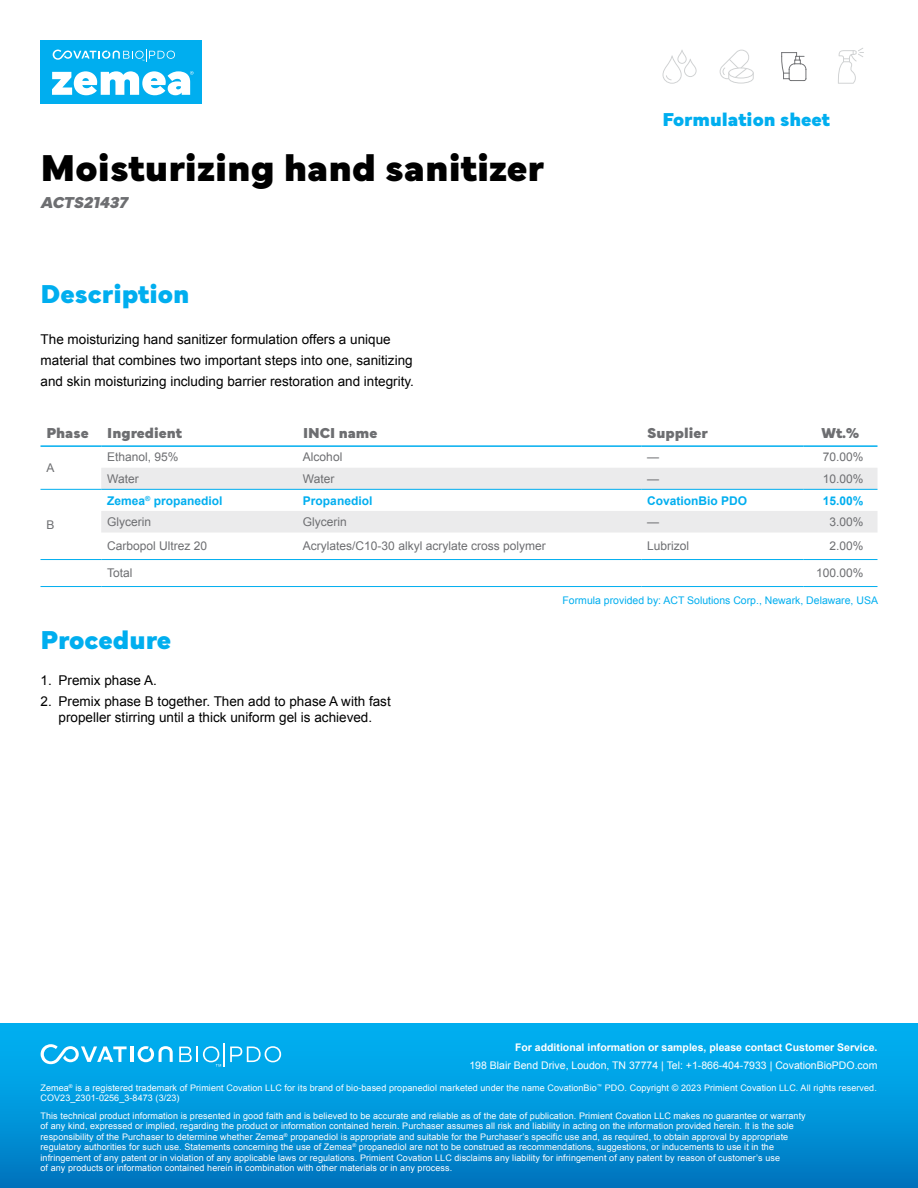
<style>
.page{position:relative;width:918px;height:1188px;background:#fff}
.page>*{position:absolute;margin:0;border:0;box-sizing:border-box;transform-origin:0 0}
.t1{font:900 39px "Mundial";color:#000}
.t2{font:900 27px "Mundial";color:#00aeef}
.t3{font:900 19.5px "Mundial";color:#00aeef}
.t4{font:italic 900 16.5px "Mundial";color:#6d6e71}
.t5{font:900 15px "Mundial";color:#6d6e71}
.t6{font:13.5px/21px "Arial";color:#000}
.t7{font:12px "Arial";color:#6d6e71}
.t8{font:700 12px "Arial";color:#00aeef}
.t9{font:10.5px "Arial";color:#fff}
.t10{font:700 10.5px "Arial";color:#fff}
.t11{font:10.5px "Arial";color:#00aeef}
.t12{font:9px/10.5px "Arial";letter-spacing:.01em;color:#fff}
</style>
<div class="page">
<svg style="left:720px;top:50px;width:34px;height:34px"></svg>
<svg style="left:781px;top:52px;width:25px;height:29px"></svg>
<svg style="left:663px;top:50px;width:34px;height:34px"></svg>
<div style="left:41px;top:40px;width:161px;height:64px;background:#00aeef"></div>
<svg style="left:53px;top:49px;width:122px;height:12px"></svg>
<svg style="left:52px;top:71px;width:142px;height:24px"></svg>
<svg style="left:838px;top:48px;width:26px;height:36px"></svg>
<div style="left:0;top:1024px;width:918px;height:164px;background:linear-gradient(to bottom,#00b6f6,#0078c1)"></div>
<svg style="left:41px;top:1044px;width:86px;height:20px"></svg>
<hr style="left:130px;top:1046px;width:3px;height:16px;background:#fff">
<svg style="left:138px;top:1046px;width:35px;height:16px"></svg>
<svg style="left:179px;top:1043px;width:102px;height:24px;background:#30b9ef"></svg>
<div style="left:101px;top:468px;width:777px;height:21px;background:#ebebec"></div>
<div style="left:101px;top:511px;width:777px;height:22px;background:#ebebec"></div>
<hr style="left:40px;top:445px;width:61px;height:2px;background:#00aeef">
<hr style="left:101px;top:445px;width:196px;height:2px;background:#00aeef">
<hr style="left:297px;top:445px;width:344px;height:2px;background:#00aeef">
<hr style="left:641px;top:445px;width:162px;height:2px;background:#00aeef">
<hr style="left:803px;top:445px;width:75px;height:2px;background:#00aeef">
<hr style="left:40px;top:489px;width:61px;height:1px;background:#00aeef">
<hr style="left:101px;top:489px;width:196px;height:1px;background:#00aeef">
<hr style="left:297px;top:489px;width:344px;height:1px;background:#00aeef">
<hr style="left:641px;top:489px;width:162px;height:1px;background:#00aeef">
<hr style="left:803px;top:489px;width:75px;height:1px;background:#00aeef">
<hr style="left:40px;top:559px;width:61px;height:1px;background:#00aeef">
<hr style="left:40px;top:586px;width:61px;height:1px;background:#00aeef">
<hr style="left:101px;top:559px;width:196px;height:1px;background:#00aeef">
<hr style="left:297px;top:559px;width:344px;height:1px;background:#00aeef">
<hr style="left:641px;top:559px;width:162px;height:1px;background:#00aeef">
<hr style="left:101px;top:586px;width:196px;height:1px;background:#00aeef">
<hr style="left:297px;top:586px;width:344px;height:1px;background:#00aeef">
<hr style="left:641px;top:586px;width:162px;height:1px;background:#00aeef">
<hr style="left:803px;top:559px;width:75px;height:1px;background:#00aeef">
<hr style="left:803px;top:586px;width:75px;height:1px;background:#00aeef">
<h1 class="t1" style="left:41px;top:137px;width:505px">Moisturizing hand sanitizer</h1>
<h3 class="t4" style="left:41px;top:189px;width:88px">ACTS21437</h3>
<h2 class="t2" style="left:41px;top:272px;width:150px">Description</h2>
<h3 class="t6" style="left:41px;top:329px;width:375px">The moisturizing hand sanitizer formulation offers a unique material that combines two important steps into one, sanitizing and skin moisturizing including barrier restoration and integrity.</h3>
<h3 class="t3" style="left:663px;top:104px;width:169px">Formulation sheet</h3>
<h3 class="t5" style="left:46px;top:421px;width:137px">Phase Ingredient</h3>
<h3 class="t5" style="left:303px;top:421px;width:76px">INCI name</h3>
<h3 class="t5" style="left:647px;top:421px;width:62px">Supplier</h3>
<h3 class="t5" style="left:822px;top:421px;width:39px">Wt.%</h3>
<h3 class="t7" style="left:46px;top:460px;width:10px">A</h3>
<h3 class="t7" style="left:107px;top:449px;width:73px">Ethanol, 95%</h3>
<h3 class="t7" style="left:303px;top:449px;width:41px">Alcohol</h3>
<h3 class="t7" style="left:647px;top:449px;width:13px">—</h3>
<h3 class="t7" style="left:823px;top:449px;width:42px">70.00%</h3>
<h3 class="t7" style="left:107px;top:471px;width:33px">Water</h3>
<h3 class="t7" style="left:303px;top:471px;width:33px">Water</h3>
<h3 class="t7" style="left:647px;top:471px;width:13px">—</h3>
<h3 class="t7" style="left:823px;top:471px;width:42px">10.00%</h3>
<h3 class="t7" style="left:46px;top:517px;width:10px">B</h3>
<h3 class="t8" style="left:107px;top:492px;width:117px">Zemea<sup>®</sup> propanediol</h3>
<h3 class="t8" style="left:303px;top:492px;width:71px">Propanediol</h3>
<h3 class="t8" style="left:647px;top:492px;width:102px">CovationBio PDO</h3>
<h3 class="t8" style="left:823px;top:492px;width:42px">15.00%</h3>
<h3 class="t7" style="left:107px;top:514px;width:46px">Glycerin</h3>
<h3 class="t7" style="left:303px;top:514px;width:46px">Glycerin</h3>
<h3 class="t7" style="left:647px;top:514px;width:13px">—</h3>
<h3 class="t7" style="left:830px;top:514px;width:36px">3.00%</h3>
<h3 class="t7" style="left:107px;top:538px;width:102px">Carbopol Ultrez 20</h3>
<h3 class="t7" style="left:303px;top:538px;width:244px">Acrylates/C10-30 alkyl acrylate cross polymer</h3>
<h3 class="t7" style="left:647px;top:538px;width:44px">Lubrizol</h3>
<h3 class="t7" style="left:830px;top:538px;width:36px">2.00%</h3>
<h3 class="t7" style="left:107px;top:565px;width:27px">Total</h3>
<h3 class="t7" style="left:816px;top:565px;width:49px">100.00%</h3>
<p class="t11" style="left:563px;top:593px;width:317px">Formula provided by: ACT Solutions Corp., Newark, Delaware, USA</p>
<h2 class="t2" style="left:41px;top:618px;width:132px">Procedure</h2>
<h3 class="t6" style="left:41px;top:670px;width:118px">1. Premix phase A.</h3>
<h3 class="t6" style="left:41px;top:693px;width:352px;line-height:16.5px;text-align:center">2. Premix phase B together. Then add to phase A with fast propeller stirring until a thick uniform gel is achieved.</h3>
<p class="t10" style="left:515px;top:1040px;width:364px">For additional information or samples, please contact Customer Service.</p>
<p class="t9" style="left:469px;top:1059px;width:410px">198 Blair Bend Drive, Loudon, TN 37774 | Tel: +1-866-404-7933 | CovationBioPDO.com</p>
<p class="t12" style="left:40px;top:1083px;width:838px">Zemea<sup>®</sup> is a registered trademark of Primient Covation LLC for its brand of bio-based propanediol marketed under the name CovationBio<sup>™</sup> PDO. Copyright © 2023 Primient Covation LLC. All rights reserved.<br>COV23_2301-0256_3-8473 (3/23)</p>
<p class="t12" style="left:40px;top:1110px;width:767px">This technical product information is presented in good faith and is believed to be accurate and reliable as of the date of publication. Primient Covation LLC makes no guarantee or warranty of any kind, expressed or implied, regarding the product or information contained herein. Purchaser assumes all risk and liability in acting on the information provided herein. It is the sole responsibility of the Purchaser to determine whether Zemea<sup>®</sup> propanediol is appropriate and suitable for the Purchaser’s specific use and, as required, to obtain approval by appropriate regulatory authorities for such use. Statements concerning the use of Zemea<sup>®</sup> propanediol are not to be construed as recommendations, suggestions, or inducements to use it in the infringement of any patent or in violation of any applicable laws or regulations. Primient Covation LLC disclaims any liability for infringement of any patent by reason of customer’s use<br>of any products or information contained herein in combination with other materials or in any process.</p>
</div>
